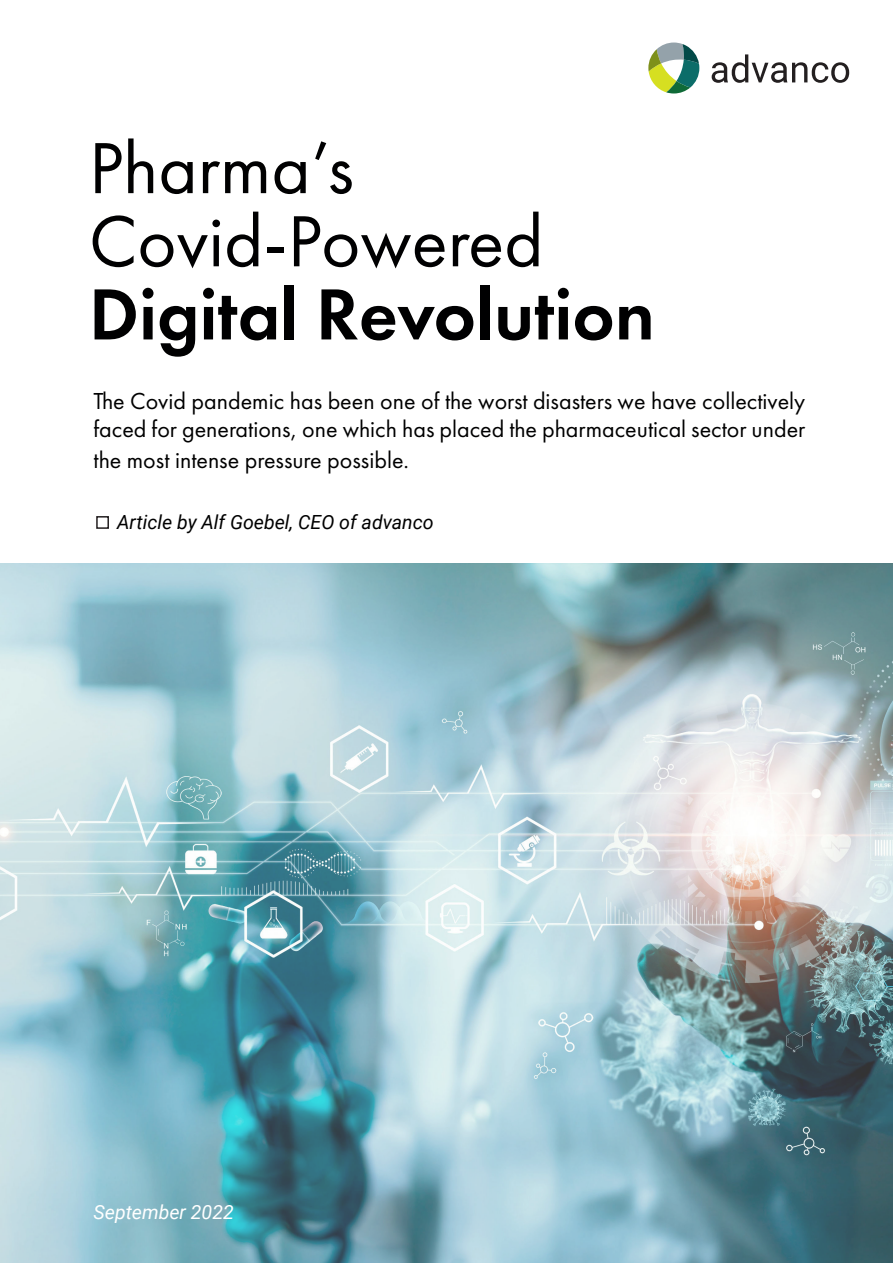
<style>
.page{position:relative;width:893px;height:1263px;background:#fff}
.page>*{position:absolute;margin:0;border:0;box-sizing:border-box;transform-origin:0 0}
.t1{font:75px "Futura PT";color:#000001}
.t2{font:600 75px "Futura PT";color:#000001}
.t3{font:24px/29.7px "Futura PT";color:#000001;text-align:justify}
.t4{font:italic 19.5px "Roboto";color:#000001}
.t5{font:italic 19.5px "Roboto";color:#fff}
</style>
<div class="page">
<img style="left:0;top:563px;width:893px;height:700px">
<svg style="left:712px;top:54px;width:137px;height:29px"></svg>
<svg style="left:648px;top:43px;width:51px;height:50px"></svg>
<div style="left:96px;top:516px;width:13px;height:13px;border:2px solid #231f20"></div>
<p class="t1" style="left:89px;top:124px;width:266px">Pharma’s</p>
<p class="t1" style="left:89px;top:197px;width:456px">Covid-Powered</p>
<p class="t2" style="left:89px;top:267px;width:568px">Digital Revolution</p>
<p class="t3" style="left:94px;top:386px;width:713px">The Covid pandemic has been one of the worst disasters we have collectively faced for generations, one which has placed the pharmaceutical sector under the most intense pressure possible.</p>
<p class="t4" style="left:117px;top:508px;width:318px">Article by Alf Goebel, CEO of advanco</p>
<p class="t5" style="left:94px;top:1198px;width:142px">September 2022</p>
</div>
